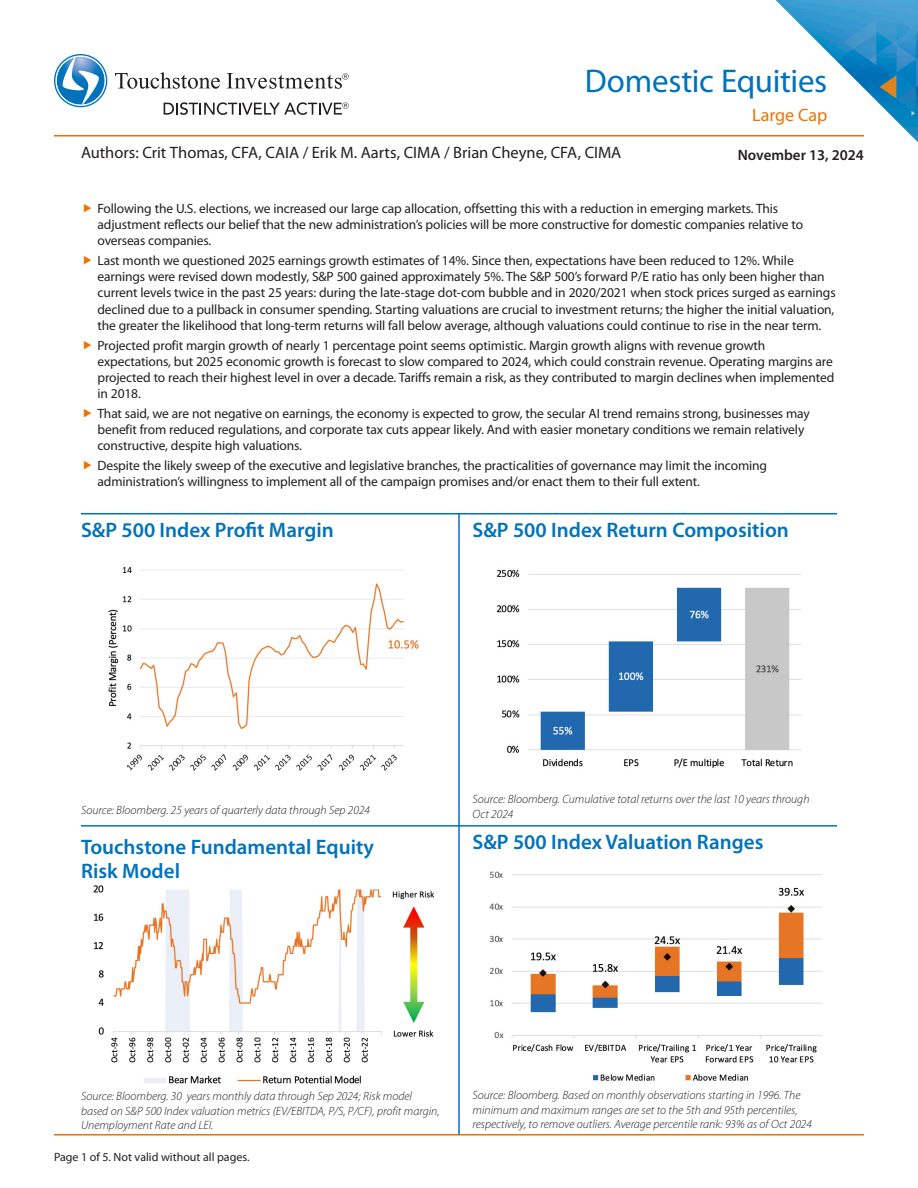
<style>
.page{position:relative;width:918px;height:1188px;background:#fff}
.page>*{position:absolute;margin:0;border:0;box-sizing:border-box;transform-origin:0 0}
.t1{font:33px "Myriad Pro";letter-spacing:-.01em;color:#0072bc}
.t2{font:600 21px/24px "Myriad Pro";color:#0072bc}
.t3{font:18px "Myriad Pro";letter-spacing:-.005em;color:#ef7100}
.t4{font:16.5px "Myriad Pro";color:#231f20}
.t5{font:600 15px "Myriad Pro";color:#231f20}
.t6{font:13.5px/16.2px "Myriad Pro";letter-spacing:-.01em;color:#231f20}
.t7{font:italic 300 12px/14.4px "Myriad Pro";color:#231f20}
.t8{font:12px "Myriad Pro";color:#231f20}
</style>
<div class="page">
<hr style="left:54px;top:1134px;width:810px;height:2px;background:#ef7100">
<svg style="left:54px;top:54px;width:53px;height:53px"></svg>
<svg style="left:115px;top:72px;width:105px;height:17px"></svg>
<svg style="left:227px;top:73px;width:122px;height:16px"></svg>
<svg style="left:164px;top:102px;width:185px;height:13px"></svg>
<hr style="left:54px;top:135px;width:810px;height:1px;background:#ef7100">
<img style="left:762px;top:0;width:156px;height:143px">
<hr style="left:458px;top:514px;width:2px;height:621px;background:#0072bc">
<hr style="left:81px;top:825px;width:756px;height:2px;background:#0072bc">
<hr style="left:81px;top:513px;width:756px;height:1px;background:#0072bc">
<img style="left:489px;top:871px;width:333px;height:210px">
<img style="left:108px;top:567px;width:311px;height:204px">
<img style="left:93px;top:885px;width:341px;height:199px">
<img style="left:496px;top:569px;width:306px;height:200px">
<h1 class="t1" style="left:585px;top:63px;width:244px">Domestic Equities</h1>
<h3 class="t3" style="left:752px;top:105px;width:76px">Large Cap</h3>
<p class="t4" style="left:81px;top:144px;width:542px">Authors: Crit Thomas, CFA, CAIA / Erik M. Aarts, CIMA / Brian Cheyne, CFA, CIMA</p>
<p class="t5" style="left:738px;top:147px;width:128px">November 13, 2024</p>
<p class="t6" style="left:97px;top:201px;width:707px">Following the U.S. elections, we increased our large cap allocation, offsetting this with a reduction in emerging markets. This adjustment reflects our belief that the new administration’s policies will be more constructive for domestic companies relative to overseas companies.</p>
<p class="t6" style="left:97px;top:253px;width:740px">Last month we questioned 2025 earnings growth estimates of 14%. Since then, expectations have been reduced to 12%. While earnings were revised down modestly, S&amp;P 500 gained approximately 5%. The S&amp;P 500’s forward P/E ratio has only been higher than current levels twice in the past 25 years: during the late-stage dot-com bubble and in 2020/2021 when stock prices surged as earnings declined due to a pullback in consumer spending. Starting valuations are crucial to investment returns; the higher the initial valuation, the greater the likelihood that long-term returns will fall below average, although valuations could continue to rise in the near term.</p>
<p class="t6" style="left:97px;top:337px;width:738px">Projected profit margin growth of nearly 1 percentage point seems optimistic. Margin growth aligns with revenue growth expectations, but 2025 economic growth is forecast to slow compared to 2024, which could constrain revenue. Operating margins are projected to reach their highest level in over a decade. Tariffs remain a risk, as they contributed to margin declines when implemented in 2018.</p>
<p class="t6" style="left:97px;top:405px;width:714px">That said, we are not negative on earnings, the economy is expected to grow, the secular AI trend remains strong, businesses may benefit from reduced regulations, and corporate tax cuts appear likely. And with easier monetary conditions we remain relatively constructive, despite high valuations.</p>
<p class="t6" style="left:97px;top:458px;width:671px">Despite the likely sweep of the executive and legislative branches, the practicalities of governance may limit the incoming administration’s willingness to implement all of the campaign promises and/or enact them to their full extent.</p>
<h2 class="t2" style="left:81px;top:519px;width:254px">S&amp;P 500 Index Profit Margin</h2>
<h2 class="t2" style="left:473px;top:519px;width:318px">S&amp;P 500 Index Return Composition</h2>
<p class="t7" style="left:81px;top:803px;width:291px">Source: Bloomberg. 25 years of quarterly data through Sep 2024</p>
<h2 class="t2" style="left:81px;top:835px;width:295px">Touchstone Fundamental Equity<br>Risk Model</h2>
<p class="t7" style="left:472px;top:792px;width:339px">Source: Bloomberg. Cumulative total returns over the last 10 years through<br>Oct 2024</p>
<h2 class="t2" style="left:472px;top:831px;width:292px">S&amp;P 500 Index Valuation Ranges</h2>
<p class="t7" style="left:81px;top:1090px;width:360px">Source: Bloomberg. 30 years monthly data through Sep 2024; Risk model based on S&amp;P 500 Index valuation metrics (EV/EBITDA, P/S, P/CF), profit margin,<br>Unemployment Rate and LEI.</p>
<p class="t8" style="left:54px;top:1150px;width:197px">Page 1 of 5. Not valid without all pages.</p>
<p class="t7" style="left:472px;top:1089px;width:341px">Source: Bloomberg. Based on monthly observations starting in 1996. The minimum and maximum ranges are set to the 5th and 95th percentiles, respectively, to remove outliers. Average percentile rank: 93% as of Oct 2024</p>
</div>
